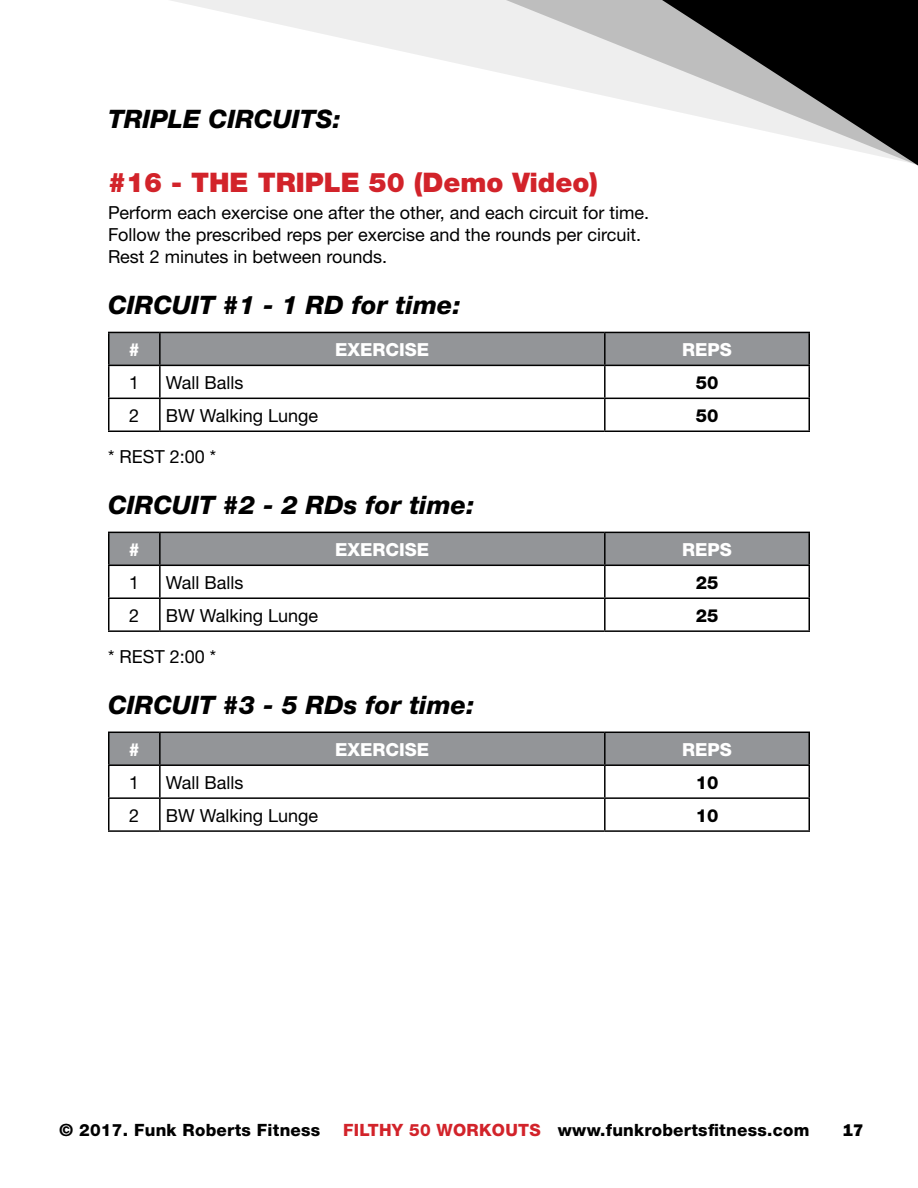
<style>
.page{position:relative;width:918px;height:1188px;background:#fff}
.page>*{position:absolute;margin:0;border:0;box-sizing:border-box;transform-origin:0 0}
.t1{font:900 27px "Helvetica Neue";color:#d2232a}
.t2{font:italic 800 25.5px "Helvetica Neue";color:#000}
.t3{font:18px/21.6px "Helvetica Neue";color:#000}
.t4{font:800 18px "Helvetica Neue";color:#fff}
.t5{font:800 18px "Helvetica Neue";color:#000}
.t6{font:800 16.95px "Helvetica Neue";letter-spacing:.015em;color:#000}
.t7{font:800 16.95px "Franklin Gothic";color:#000}
.s1{color:#d2232a}
</style>
<div class="page">
<div style="left:110px;top:333px;width:698px;height:32px;background:#939598"></div>
<hr style="left:108px;top:366px;width:2px;height:32px;background:#000">
<hr style="left:159px;top:366px;width:2px;height:32px;background:#000">
<hr style="left:604px;top:366px;width:2px;height:32px;background:#000">
<hr style="left:808px;top:366px;width:2px;height:32px;background:#000">
<hr style="left:108px;top:398px;width:52px;height:1px;background:#000">
<hr style="left:108px;top:399px;width:2px;height:32px;background:#000">
<hr style="left:160px;top:398px;width:445px;height:1px;background:#000">
<hr style="left:159px;top:399px;width:2px;height:32px;background:#000">
<hr style="left:605px;top:398px;width:205px;height:1px;background:#000">
<hr style="left:604px;top:399px;width:2px;height:32px;background:#000">
<hr style="left:808px;top:399px;width:2px;height:32px;background:#000">
<hr style="left:108px;top:431px;width:52px;height:1px;background:#000">
<hr style="left:160px;top:431px;width:445px;height:1px;background:#000">
<hr style="left:108px;top:332px;width:52px;height:1px;background:#000">
<hr style="left:108px;top:333px;width:2px;height:32px;background:#000">
<hr style="left:108px;top:365px;width:52px;height:1px;background:#000">
<hr style="left:160px;top:332px;width:445px;height:1px;background:#000">
<hr style="left:159px;top:333px;width:2px;height:32px;background:#000">
<hr style="left:160px;top:365px;width:445px;height:1px;background:#000">
<hr style="left:605px;top:332px;width:205px;height:1px;background:#000">
<hr style="left:604px;top:333px;width:2px;height:32px;background:#000">
<hr style="left:808px;top:333px;width:2px;height:32px;background:#000">
<hr style="left:605px;top:365px;width:205px;height:1px;background:#000">
<hr style="left:605px;top:431px;width:205px;height:1px;background:#000">
<div style="left:110px;top:533px;width:698px;height:32px;background:#939598"></div>
<hr style="left:108px;top:566px;width:2px;height:31px;background:#000">
<hr style="left:159px;top:566px;width:2px;height:31px;background:#000">
<hr style="left:604px;top:566px;width:2px;height:31px;background:#000">
<hr style="left:808px;top:566px;width:2px;height:31px;background:#000">
<hr style="left:108px;top:597px;width:52px;height:2px;background:#000">
<hr style="left:108px;top:599px;width:2px;height:31px;background:#000">
<hr style="left:160px;top:597px;width:445px;height:2px;background:#000">
<hr style="left:159px;top:599px;width:2px;height:31px;background:#000">
<hr style="left:605px;top:597px;width:205px;height:2px;background:#000">
<hr style="left:604px;top:599px;width:2px;height:31px;background:#000">
<hr style="left:808px;top:599px;width:2px;height:31px;background:#000">
<hr style="left:108px;top:630px;width:52px;height:2px;background:#000">
<hr style="left:160px;top:630px;width:445px;height:2px;background:#000">
<hr style="left:108px;top:532px;width:52px;height:1px;background:#000">
<hr style="left:108px;top:533px;width:2px;height:32px;background:#000">
<hr style="left:108px;top:565px;width:52px;height:1px;background:#000">
<hr style="left:160px;top:532px;width:445px;height:1px;background:#000">
<hr style="left:159px;top:533px;width:2px;height:32px;background:#000">
<hr style="left:160px;top:565px;width:445px;height:1px;background:#000">
<hr style="left:605px;top:532px;width:205px;height:1px;background:#000">
<hr style="left:604px;top:533px;width:2px;height:32px;background:#000">
<hr style="left:808px;top:533px;width:2px;height:32px;background:#000">
<hr style="left:605px;top:565px;width:205px;height:1px;background:#000">
<hr style="left:605px;top:630px;width:205px;height:2px;background:#000">
<div style="left:110px;top:733px;width:698px;height:31px;background:#939598"></div>
<hr style="left:108px;top:766px;width:2px;height:31px;background:#000">
<hr style="left:159px;top:766px;width:2px;height:31px;background:#000">
<hr style="left:604px;top:766px;width:2px;height:31px;background:#000">
<hr style="left:808px;top:766px;width:2px;height:31px;background:#000">
<hr style="left:108px;top:797px;width:52px;height:2px;background:#000">
<hr style="left:108px;top:799px;width:2px;height:31px;background:#000">
<hr style="left:160px;top:797px;width:445px;height:2px;background:#000">
<hr style="left:159px;top:799px;width:2px;height:31px;background:#000">
<hr style="left:605px;top:797px;width:205px;height:2px;background:#000">
<hr style="left:604px;top:799px;width:2px;height:31px;background:#000">
<hr style="left:808px;top:799px;width:2px;height:31px;background:#000">
<hr style="left:108px;top:830px;width:52px;height:2px;background:#000">
<hr style="left:160px;top:830px;width:445px;height:2px;background:#000">
<hr style="left:108px;top:732px;width:52px;height:1px;background:#000">
<hr style="left:108px;top:733px;width:2px;height:31px;background:#000">
<hr style="left:108px;top:764px;width:52px;height:2px;background:#000">
<hr style="left:160px;top:732px;width:445px;height:1px;background:#000">
<hr style="left:159px;top:733px;width:2px;height:31px;background:#000">
<hr style="left:160px;top:764px;width:445px;height:2px;background:#000">
<hr style="left:605px;top:732px;width:205px;height:1px;background:#000">
<hr style="left:604px;top:733px;width:2px;height:31px;background:#000">
<hr style="left:808px;top:733px;width:2px;height:31px;background:#000">
<hr style="left:605px;top:764px;width:205px;height:2px;background:#000">
<hr style="left:605px;top:830px;width:205px;height:2px;background:#000">
<svg style="left:171px;top:0;width:136px;height:30px;fill:#eee"></svg>
<svg style="left:307px;top:0;width:611px;height:166px"></svg>
<svg style="left:662px;top:0;width:256px;height:165px"></svg>
<h2 class="t2" style="left:108px;top:103px;width:234px">TRIPLE CIRCUITS:</h2>
<h1 class="t1" style="left:108px;top:167px;width:491px">#16 - THE TRIPLE 50 (Demo Video)</h1>
<p class="t3" style="left:108px;top:202px;width:543px">Perform each exercise one after the other, and each circuit for time.<br>Follow the prescribed reps per exercise and the rounds per circuit.<br>Rest 2 minutes in between rounds.</p>
<h2 class="t2" style="left:108px;top:289px;width:354px">CIRCUIT #1 - 1 RD for time:</h2>
<p class="t4" style="left:129px;top:339px;width:13px">#</p>
<p class="t4" style="left:335px;top:339px;width:95px">EXERCISE</p>
<p class="t4" style="left:682px;top:339px;width:51px">REPS</p>
<p class="t3" style="left:129px;top:371px;width:12px">1</p>
<p class="t3" style="left:166px;top:371px;width:79px">Wall Balls</p>
<p class="t5" style="left:696px;top:372px;width:24px">50</p>
<p class="t3" style="left:129px;top:404px;width:12px">2</p>
<p class="t3" style="left:166px;top:404px;width:154px">BW Walking Lunge</p>
<p class="t5" style="left:696px;top:405px;width:24px">50</p>
<p class="t3" style="left:108px;top:445px;width:110px">* REST 2:00 *</p>
<h2 class="t2" style="left:108px;top:489px;width:368px">CIRCUIT #2 - 2 RDs for time:</h2>
<p class="t4" style="left:129px;top:539px;width:13px">#</p>
<p class="t4" style="left:335px;top:539px;width:95px">EXERCISE</p>
<p class="t4" style="left:682px;top:539px;width:51px">REPS</p>
<p class="t3" style="left:129px;top:571px;width:12px">1</p>
<p class="t3" style="left:166px;top:571px;width:79px">Wall Balls</p>
<p class="t5" style="left:696px;top:572px;width:24px">25</p>
<p class="t3" style="left:129px;top:604px;width:12px">2</p>
<p class="t3" style="left:166px;top:604px;width:154px">BW Walking Lunge</p>
<p class="t5" style="left:696px;top:604px;width:24px">25</p>
<p class="t3" style="left:108px;top:645px;width:110px">* REST 2:00 *</p>
<h2 class="t2" style="left:108px;top:689px;width:368px">CIRCUIT #3 - 5 RDs for time:</h2>
<p class="t4" style="left:129px;top:739px;width:13px">#</p>
<p class="t4" style="left:335px;top:739px;width:95px">EXERCISE</p>
<p class="t4" style="left:682px;top:739px;width:51px">REPS</p>
<p class="t3" style="left:129px;top:771px;width:12px">1</p>
<p class="t3" style="left:166px;top:771px;width:79px">Wall Balls</p>
<p class="t5" style="left:696px;top:771px;width:24px">10</p>
<p class="t3" style="left:129px;top:804px;width:12px">2</p>
<p class="t3" style="left:166px;top:804px;width:154px">BW Walking Lunge</p>
<p class="t5" style="left:696px;top:804px;width:24px">10</p>
<p class="t6" style="left:60px;top:1120px;width:262px">© 2017. Funk Roberts Fitness</p>
<p class="t6" style="left:343px;top:1120px;width:468px"><span class="s1">FILTHY 50 WORKOUTS</span> www.funkrobertsfitness.com</p>
<p class="t7" style="left:843px;top:1120px;width:22px">17</p>
</div>
